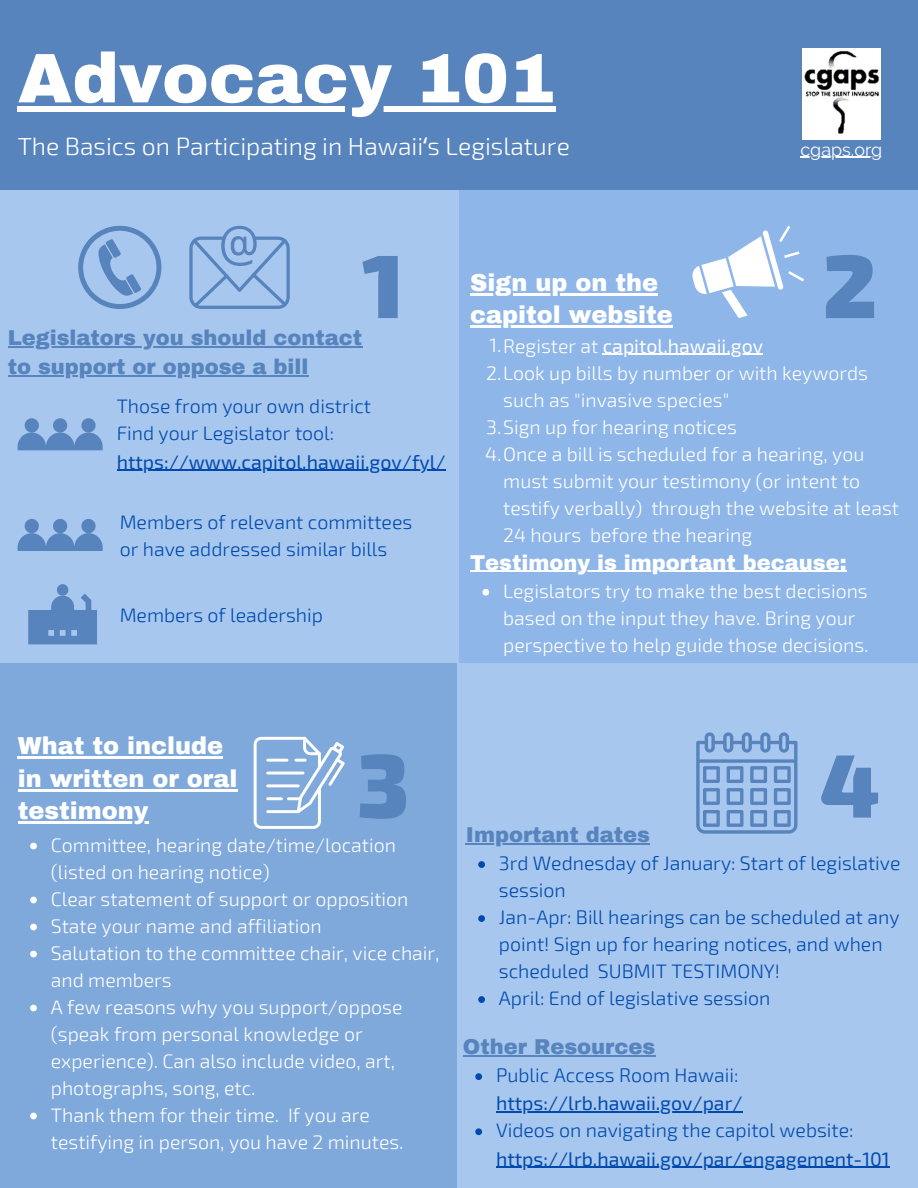
<style>
.page{position:relative;width:918px;height:1188px;background:#5784bd}
.page>*{position:absolute;margin:0;border:0;box-sizing:border-box;transform-origin:0 0}
.t1{font:900 90px "Exo 2";color:#5784bd}
.t2{font:900 70.2px "Archivo";color:#fff}
.t3{font:300 24.75px "Exo 2";color:#fff}
.t4{font:900 24px/32.7px "Archivo";color:#fff}
.t5{font:900 21px/29.2px "Archivo";color:#5784bd}
.t6{font:900 21px "Archivo";color:#fff}
.t7{font:300 19.5px/27px "Exo 2";color:#fff}
.t8{font:300 19.5px/27px "Exo 2";color:#004aad}
.t9{font:19.5px/28.2px "Exo 2";color:#004aad}
.t10{font:19.5px "Exo 2";color:#fff}
.t11{font:18px "Raleway";color:#fff}
.s1{font-family:"Noto Sans";font-weight:400}
.s2{font-weight:300}
</style>
<div class="page">
<div style="left:0;top:663px;width:459px;height:525px;background:#7fa8db"></div>
<div style="left:0;top:190px;width:459px;height:473px;background:#a7c7ef"></div>
<div style="left:459px;top:190px;width:459px;height:473px;background:#8eb6e8"></div>
<div style="left:458px;top:663px;width:460px;height:525px;background:#a7c7ef"></div>
<svg style="left:692px;top:226px;width:112px;height:92px"></svg>
<svg style="left:28px;top:584px;width:69px;height:60px"></svg>
<svg style="left:18px;top:418px;width:85px;height:32px"></svg>
<svg style="left:18px;top:519px;width:85px;height:32px"></svg>
<svg style="left:696px;top:732px;width:101px;height:102px"></svg>
<svg style="left:78px;top:226px;width:83px;height:83px"></svg>
<svg style="left:189px;top:226px;width:101px;height:83px"></svg>
<img style="left:802px;top:48px;width:79px;height:91px">
<svg style="left:482px;top:589px;width:7px;height:7px"></svg>
<hr style="left:470px;top:571px;width:377px;height:1px;background:#fff">
<hr style="left:8px;top:346px;width:354px;height:1px;background:#5784bd">
<hr style="left:8px;top:375px;width:301px;height:1px;background:#5784bd">
<div style="left:18px;top:106px;width:374px;height:6px;background:#fff"></div>
<div style="left:392px;top:106px;width:164px;height:6px;background:#fff"></div>
<hr style="left:117px;top:470px;width:329px;height:1px;background:#004aad">
<svg style="left:478px;top:861px;width:7px;height:7px"></svg>
<svg style="left:478px;top:915px;width:7px;height:7px"></svg>
<svg style="left:478px;top:996px;width:7px;height:7px"></svg>
<hr style="left:466px;top:843px;width:184px;height:1px;background:#5784bd">
<hr style="left:18px;top:756px;width:205px;height:3px;background:#fff">
<hr style="left:18px;top:789px;width:220px;height:2px;background:#fff">
<hr style="left:18px;top:822px;width:130px;height:2px;background:#fff">
<hr style="left:603px;top:354px;width:160px;height:1px;background:#fff">
<hr style="left:470px;top:293px;width:188px;height:2px;background:#fff">
<hr style="left:470px;top:326px;width:203px;height:2px;background:#fff">
<hr style="left:800px;top:157px;width:82px;height:1px;background:#fff">
<svg style="left:475px;top:1073px;width:7px;height:7px"></svg>
<hr style="left:496px;top:1112px;width:247px;height:1px;background:#004aad">
<svg style="left:475px;top:1128px;width:7px;height:7px"></svg>
<hr style="left:496px;top:1167px;width:394px;height:1px;background:#004aad">
<hr style="left:463px;top:1055px;width:192px;height:1px;background:#5784bd">
<svg style="left:30px;top:843px;width:7px;height:6px"></svg>
<svg style="left:30px;top:897px;width:7px;height:6px"></svg>
<svg style="left:30px;top:924px;width:7px;height:6px"></svg>
<svg style="left:30px;top:951px;width:7px;height:6px"></svg>
<svg style="left:30px;top:1005px;width:7px;height:6px"></svg>
<svg style="left:30px;top:1113px;width:7px;height:6px"></svg>
<svg style="left:254px;top:737px;width:91px;height:92px"></svg>
<hr style="left:287px;top:797px;width:15px;height:3px;background:#fefefe">
<p class="t2" style="left:18px;top:41px;width:540px">Advocacy 101</p>
<p class="t3" style="left:18px;top:130px;width:554px">The Basics on Participating in Hawaii<span class="s1">ʻ</span>s Legislature</p>
<p class="t11" style="left:800px;top:139px;width:83px">cgaps.org</p>
<p class="t1" style="left:362px;top:226px;width:43px">1</p>
<p class="t1" style="left:823px;top:226px;width:55px">2</p>
<p class="t4" style="left:470px;top:266px;width:189px">Sign up on the</p>
<p class="t4" style="left:470px;top:299px;width:204px">capitol website</p>
<p class="t5" style="left:8px;top:323px;width:356px">Legislators you should contact to support or oppose a bill</p>
<p class="t10" style="left:489px;top:333px;width:275px"><span class="s2">1.Register at</span> capitol.hawaii.gov</p>
<p class="t7" style="left:503px;top:358px;width:366px;text-indent:-17px">2.Look up bills by number or with keywords such as "invasive species"</p>
<p class="t7" style="left:486px;top:412px;width:252px">3.Sign up for hearing notices</p>
<p class="t7" style="left:503px;top:439px;width:397px;text-indent:-18px">4.Once a bill is scheduled for a hearing, you must submit your testimony (or intent to testify verbally) through the website at least 24 hours before the hearing</p>
<p class="t8" style="left:117px;top:392px;width:256px">Those from your own district</p>
<p class="t9" style="left:117px;top:419px;width:330px"><span class="s2">Find your Legislator tool: </span>https://www.capitol.hawaii.gov/fyl/</p>
<p class="t8" style="left:120px;top:508px;width:294px">Members of relevant committees or have addressed similar bills</p>
<p class="t6" style="left:470px;top:551px;width:378px">Testimony is important because:</p>
<p class="t8" style="left:120px;top:601px;width:205px">Members of leadership</p>
<p class="t4" style="left:18px;top:730px;width:221px">What to include in written or oral testimony</p>
<p class="t7" style="left:503px;top:577px;width:367px">Legislators try to make the best decisions based on the input they have. Bring your perspective to help guide those decisions.</p>
<p class="t1" style="left:357px;top:726px;width:54px">3</p>
<p class="t1" style="left:820px;top:726px;width:61px">4</p>
<p class="t7" style="left:51px;top:830px;width:347px">Committee, hearing date/time/location (listed on hearing notice)</p>
<p class="t7" style="left:51px;top:884px;width:359px">Clear statement of support or opposition</p>
<p class="t7" style="left:51px;top:911px;width:272px">State your name and affiliation</p>
<p class="t7" style="left:51px;top:938px;width:390px">Salutation to the committee chair, vice chair, and members</p>
<p class="t7" style="left:51px;top:992px;width:353px">A few reasons why you support/oppose (speak from personal knowledge or experience). Can also include video, art, photographs, song, etc.</p>
<p class="t7" style="left:51px;top:1100px;width:354px">Thank them for their time. If you are testifying in person, you have 2 minutes.</p>
<p class="t5" style="left:466px;top:820px;width:186px">Important dates</p>
<p class="t8" style="left:499px;top:849px;width:403px">3rd Wednesday of January: Start of legislative session</p>
<p class="t8" style="left:499px;top:903px;width:402px">Jan-Apr: Bill hearings can be scheduled at any point! Sign up for hearing notices, and when scheduled SUBMIT TESTIMONY!</p>
<p class="t8" style="left:499px;top:984px;width:273px">April: End of legislative session</p>
<p class="t5" style="left:463px;top:1033px;width:194px">Other Resources</p>
<p class="t9" style="left:496px;top:1060px;width:248px"><span class="s2">Public Access Room Hawaii: </span>https://lrb.hawaii.gov/par/</p>
<p class="t9" style="left:496px;top:1116px;width:395px"><span class="s2">Videos on navigating the capitol website: </span>https://lrb.hawaii.gov/par/engagement-101</p>
</div>
